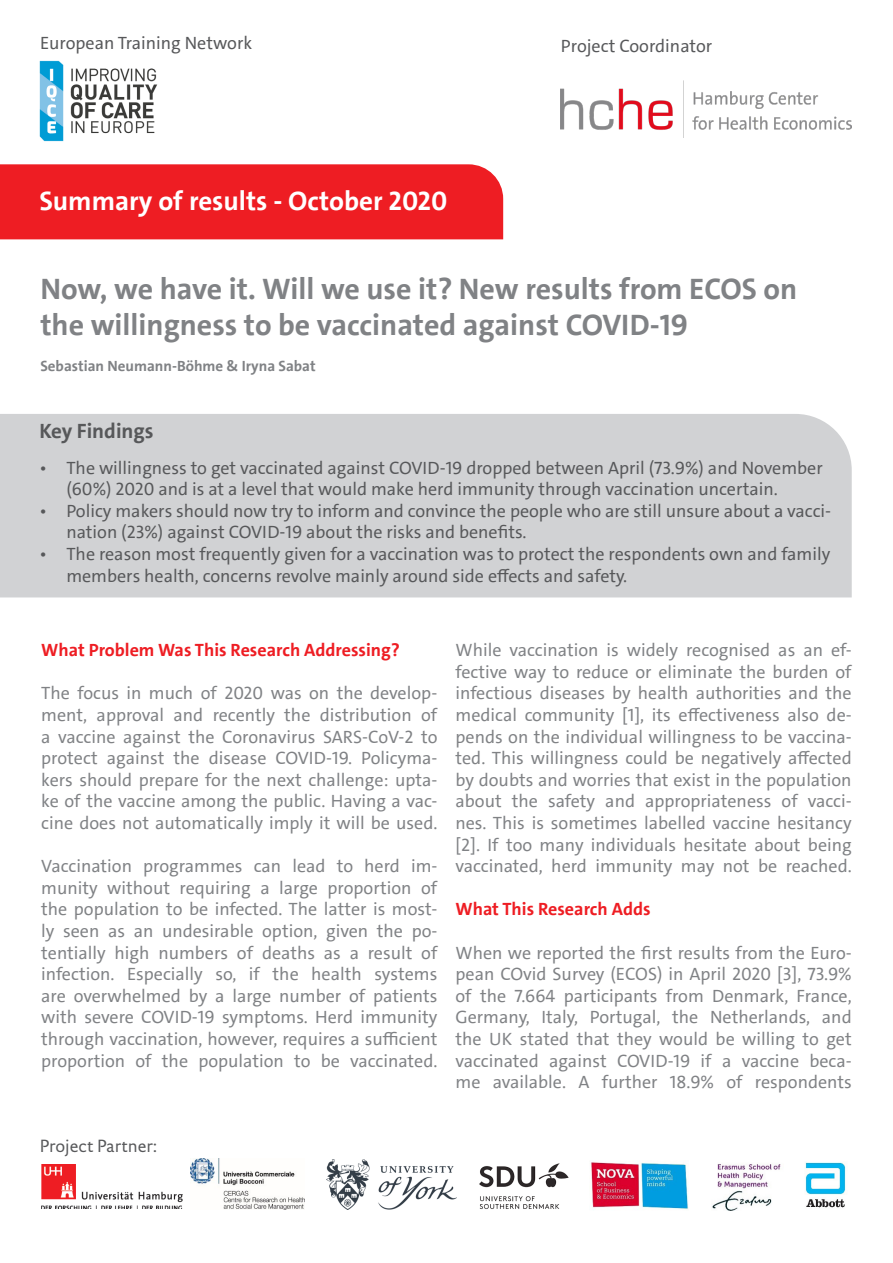
<style>
.page{position:relative;width:893px;height:1263px;background:#fff}
.page>*{position:absolute;margin:0;border:0;box-sizing:border-box;transform-origin:0 0}
.t1{font:700 30px/36px "The Sans UHH";color:#808285}
.t2{font:700 27px "The Sans UHH";color:#fff}
.t3{font:700 21px "The Sans UHH";color:#57585a}
.t4{font:18px/21.6px "The Sans UHH";color:#808285;text-align:justify}
.t5{font:18px/21.6px "The Sans UHH";color:#57585a}
.t6{font:700 18px "The Sans UHH";color:#ee1d23}
.t7{font:18px "DTL Documenta Sans TOT";color:#57585a}
.t8{font:700 15px "The Sans UHH";color:#808285}
</style>
<div class="page">
<img style="left:560px;top:81px;width:292px;height:56px">
<img style="left:39px;top:60px;width:119px;height:82px">
<img style="left:41px;top:1164px;width:141px;height:45px">
<img style="left:190px;top:1159px;width:115px;height:50px">
<img style="left:327px;top:1160px;width:129px;height:49px">
<img style="left:479px;top:1163px;width:90px;height:46px">
<img style="left:591px;top:1162px;width:98px;height:48px">
<img style="left:712px;top:1164px;width:69px;height:46px">
<img style="left:805px;top:1162px;width:42px;height:46px">
<div style="left:0;top:164px;width:503px;height:75px;background:#ee1d23"></div>
<div style="left:0;top:414px;width:852px;height:183px;background:#d1d2d4"></div>
<p class="t5" style="left:40px;top:32px;width:214px">European Training Network</p>
<p class="t5" style="left:561px;top:35px;width:153px">Project Coordinator</p>
<p class="t2" style="left:39px;top:183px;width:410px">Summary of results - October 2020</p>
<p class="t1" style="left:40px;top:271px;width:758px">Now, we have it. Will we use it? New results from ECOS on the willingness to be vaccinated against COVID-19</p>
<p class="t8" style="left:40px;top:356px;width:277px">Sebastian Neumann-Böhme &amp; Iryna Sabat</p>
<p class="t3" style="left:39px;top:417px;width:116px">Key Findings</p>
<p class="t5" style="left:66px;top:457px;width:758px;text-indent:-27px">• The willingness to get vaccinated against COVID-19 dropped between April (73.9%) and November (60%) 2020 and is at a level that would make herd immunity through vaccination uncertain.</p>
<p class="t5" style="left:66px;top:500px;width:766px;text-indent:-27px">• Policy makers should now try to inform and convince the people who are still unsure about a vacci&shy;nation (23%) against COVID-19 about the risks and benefits.</p>
<p class="t5" style="left:66px;top:543px;width:765px;text-indent:-27px">• The reason most frequently given for a vaccination was to protect the respondents own and family members health, concerns revolve mainly around side effects and safety.</p>
<p class="t6" style="left:41px;top:638px;width:360px">What Problem Was This Research Addressing?</p>
<p class="t4" style="left:41px;top:683px;width:398px">The focus in much of 2020 was on the develop&shy;ment, approval and recently the distribution of a vaccine against the Coronavirus SARS-CoV-2 to protect against the disease COVID-19. Policyma&shy;kers should prepare for the next challenge: upta&shy;ke of the vaccine among the public. Having a vac&shy;cine does not automatically imply it will be used.</p>
<p class="t4" style="left:41px;top:855px;width:398px">Vaccination programmes can lead to herd im&shy;munity without requiring a large proportion of the population to be infected. The latter is most&shy;ly seen as an undesirable option, given the po&shy;tentially high numbers of deaths as a result of infection. Especially so, if the health systems are overwhelmed by a large number of patients with severe COVID-19 symptoms. Herd immunity through vaccination, however, requires a sufficient proportion of the population to be vaccinated.</p>
<p class="t4" style="left:455px;top:639px;width:398px">While vaccination is widely recognised as an ef&shy;fective way to reduce or eliminate the burden of infectious diseases by health authorities and the medical community [1], its effectiveness also de&shy;pends on the individual willingness to be vaccina&shy;ted. This willingness could be negatively affected by doubts and worries that exist in the population about the safety and appropriateness of vacci&shy;nes. This is sometimes labelled vaccine hesitancy [2]. If too many individuals hesitate about being vaccinated, herd immunity may not be reached.</p>
<p class="t6" style="left:455px;top:898px;width:197px">What This Research Adds</p>
<p class="t4" style="left:455px;top:942px;width:398px">When we reported the first results from the Euro&shy;pean COvid Survey (ECOS) in April 2020 [3], 73.9% of the 7.664 participants from Denmark, France, Germany, Italy, Portugal, the Netherlands, and the UK stated that they would be willing to get vaccinated against COVID-19 if a vaccine beca&shy;me available. A further 18.9% of respondents</p>
<p class="t7" style="left:40px;top:1135px;width:119px">Project Partner:</p>
</div>
